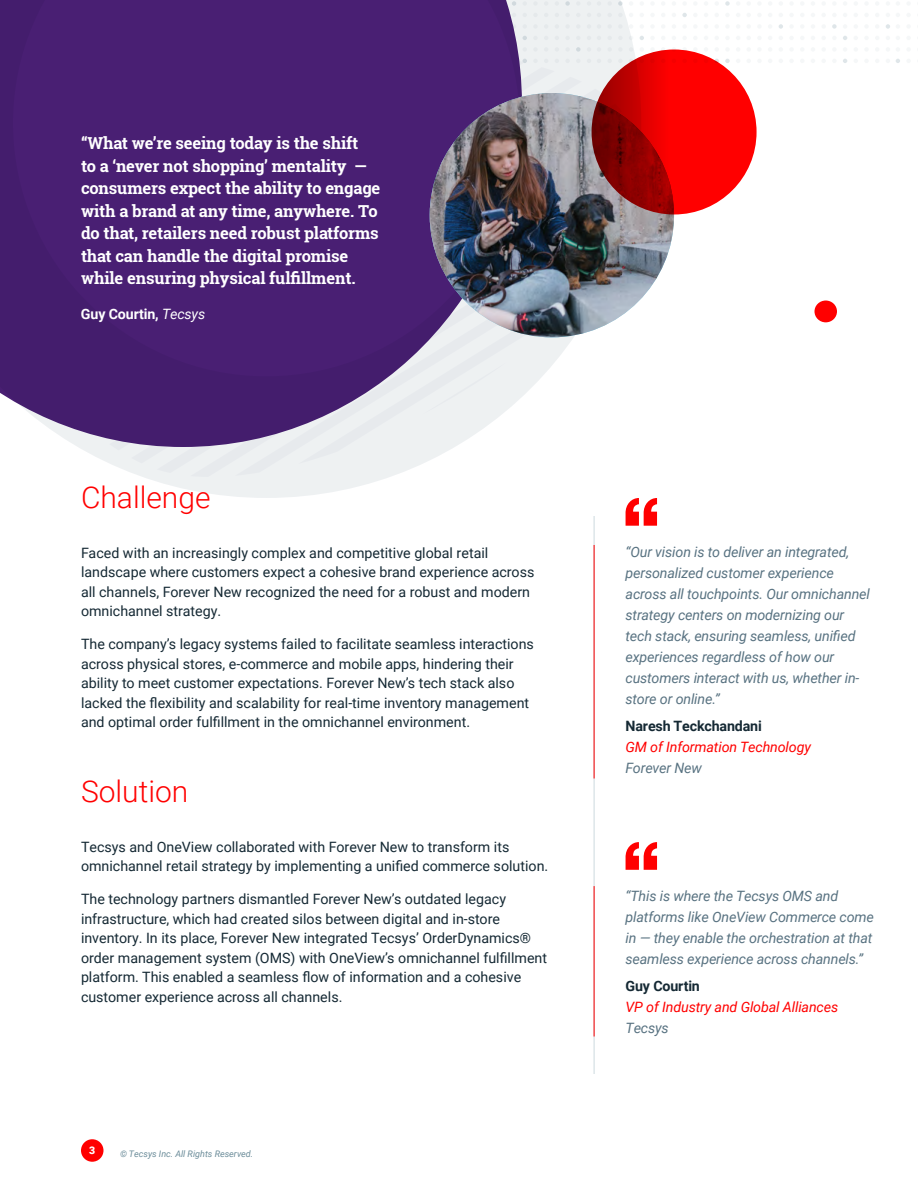
<style>
.page{position:relative;width:918px;height:1188px;background:#fff}
.page>*{position:absolute;margin:0;border:0;box-sizing:border-box;transform-origin:0 0}
.t1{font:300 30px "Roboto";color:#f00}
.t2{font:700 16.5px/22.5px "Roboto Slab";letter-spacing:-.01em;color:#fff}
.t3{font:14.25px/19.5px "Roboto";color:#152934}
.t4{font:italic 14.25px/21px "Roboto";letter-spacing:-.01em;color:#587281}
.t5{font:italic 14.25px "Roboto";letter-spacing:-.01em;color:#f00}
.t6{font:700 14.25px "Roboto";letter-spacing:-.01em;color:#152934}
.t7{font:700 14.25px "Roboto";letter-spacing:-.01em;color:#fff}
.t8{font:900 10.5px "Roboto";color:#fff}
.t9{font:italic 9px "Roboto";color:#6b8c99}
.s1{font-weight:400;font-style:italic}
</style>
<div class="page">
<div style="left:81px;top:1139px;width:23px;height:23px;background:#f00;border-radius:50%"></div>
<svg style="left:725px;top:1px;width:5px;height:5px"></svg>
<svg style="left:725px;top:59px;width:5px;height:4px"></svg>
<svg style="left:682px;top:13px;width:5px;height:4px"></svg>
<svg style="left:886px;top:24px;width:4px;height:5px"></svg>
<svg style="left:843px;top:59px;width:4px;height:4px"></svg>
<svg style="left:843px;top:36px;width:4px;height:4px"></svg>
<svg style="left:832px;top:24px;width:5px;height:5px"></svg>
<svg style="left:779px;top:24px;width:4px;height:5px"></svg>
<svg style="left:896px;top:59px;width:4px;height:4px"></svg>
<svg style="left:0;top:0;width:641px;height:498px;background:#7b5e99"></svg>
<img style="left:430px;top:93px;width:244px;height:244px;border-radius:122px">
<hr style="left:594px;top:516px;width:1px;height:558px;background:#ccd9de">
<hr style="left:594px;top:545px;width:1px;height:233px;background:#f00">
<hr style="left:594px;top:886px;width:1px;height:151px;background:#f00">
<svg style="left:625px;top:498px;width:32px;height:28px"></svg>
<svg style="left:625px;top:842px;width:32px;height:28px"></svg>
<svg style="left:592px;top:50px;width:165px;height:164px;background:#d80000"></svg>
<div style="left:814px;top:301px;width:23px;height:21px;background:#f00;border-radius:50%"></div>
<p class="t2" style="left:81px;top:132px;width:301px">“What we’re seeing today is the shift<br>to a ‘never not shopping’ mentality — consumers expect the ability to engage with a brand at any time, anywhere. To do that, retailers need robust platforms that can handle the digital promise while ensuring physical fulfillment.</p>
<p class="t7" style="left:81px;top:304px;width:126px">Guy Courtin, <span class="s1">Tecsys</span></p>
<h1 class="t1" style="left:81px;top:477px;width:131px">Challenge</h1>
<p class="t3" style="left:81px;top:543px;width:455px">Faced with an increasingly complex and competitive global retail landscape where customers expect a cohesive brand experience across all channels, Forever New recognized the need for a robust and modern omnichannel strategy.</p>
<p class="t3" style="left:81px;top:634px;width:454px">The company’s legacy systems failed to facilitate seamless interactions across physical stores, e-commerce and mobile apps, hindering their ability to meet customer expectations. Forever New’s tech stack also lacked the flexibility and scalability for real-time inventory management and optimal order fulfillment in the omnichannel environment.</p>
<h1 class="t1" style="left:81px;top:771px;width:109px">Solution</h1>
<p class="t3" style="left:81px;top:837px;width:469px">Tecsys and OneView collaborated with Forever New to transform its omnichannel retail strategy by implementing a unified commerce solution.</p>
<p class="t3" style="left:81px;top:889px;width:468px">The technology partners dismantled Forever New’s outdated legacy infrastructure, which had created silos between digital and in-store inventory. In its place, Forever New integrated Tecsys’ OrderDynamics® order management system (OMS) with OneView’s omnichannel fulfillment platform. This enabled a seamless flow of information and a cohesive customer experience across all channels.</p>
<p class="t8" style="left:89px;top:1143px;width:8px">3</p>
<p class="t9" style="left:120px;top:1148px;width:135px">© Tecsys Inc. All Rights Reserved.</p>
<p class="t4" style="left:626px;top:541px;width:246px">“Our vision is to deliver an integrated, personalized customer experience across all touchpoints. Our omnichannel strategy centers on modernizing our tech stack, ensuring seamless, unified experiences regardless of how our customers interact with us, whether in&shy;store or online.”</p>
<p class="t6" style="left:626px;top:716px;width:138px">Naresh Teckchandani</p>
<p class="t5" style="left:626px;top:737px;width:187px">GM of Information Technology</p>
<p class="t4" style="left:626px;top:757px;width:78px">Forever New</p>
<p class="t4" style="left:626px;top:885px;width:250px">“This is where the Tecsys OMS and platforms like OneView Commerce come in — they enable the orchestration at that seamless experience across channels.”</p>
<p class="t6" style="left:626px;top:976px;width:76px">Guy Courtin</p>
<p class="t5" style="left:626px;top:997px;width:214px">VP of Industry and Global Alliances</p>
<p class="t4" style="left:626px;top:1017px;width:45px">Tecsys</p>
</div>
